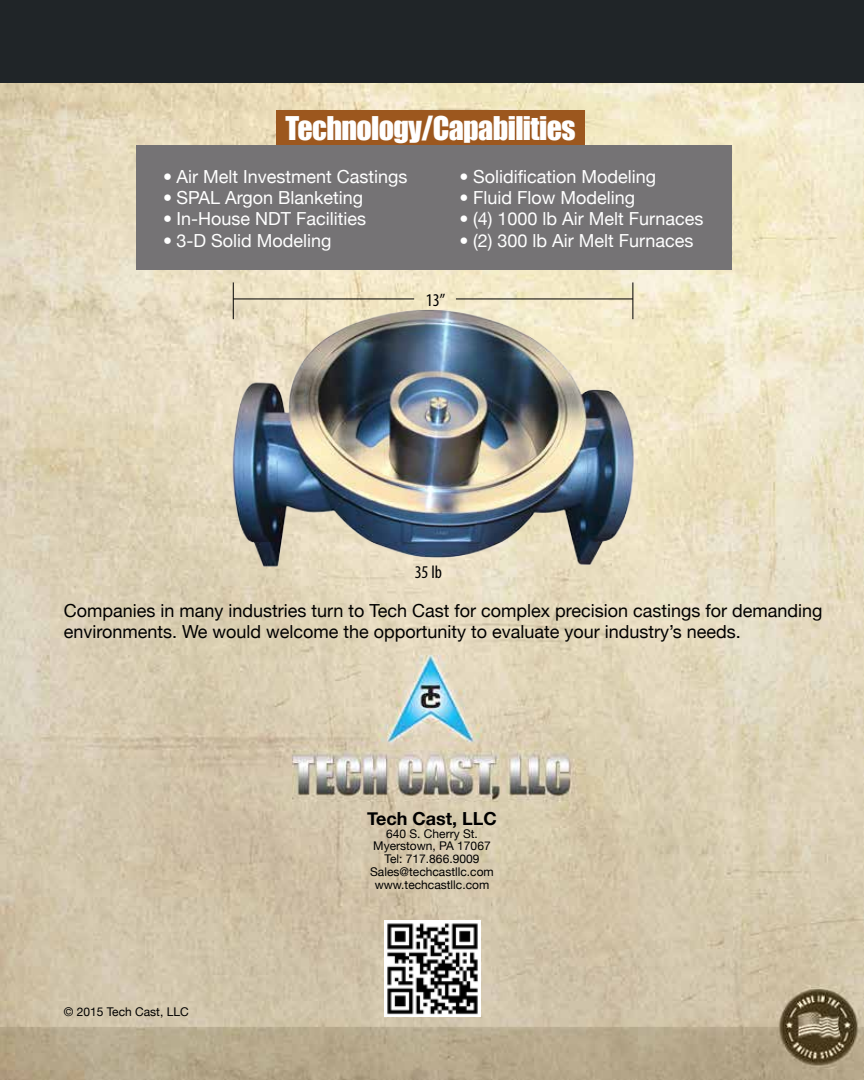
<style>
.page{position:relative;width:864px;height:1080px;background:#fff}
.page>*{position:absolute;margin:0;border:0;box-sizing:border-box;transform-origin:0 0}
.t1{font:30px "Impact";letter-spacing:-.02em;color:#fff}
.t2{font:18px "Helvetica Neue";color:#fff}
.t3{font:18px/21.3px "Helvetica Neue";color:#000}
.t4{font:700 18px "Helvetica Neue";color:#000}
.t5{font:condensed 18px "Myriad Pro";color:#000}
.t6{font:12px/12.8px "Helvetica Neue";color:#000;text-align:center}
</style>
<div class="page">
<img style="left:0;top:83px;width:864px;height:997px">
<div style="left:136px;top:145px;width:595px;height:125px;background:#757375"></div>
<div style="left:0;top:0;width:864px;height:83px;background:#202528"></div>
<img style="left:201px;top:283px;width:489px;height:367px">
<img style="left:384px;top:920px;width:96px;height:96px">
<hr style="left:233px;top:299px;width:181px;height:1px;background:#000">
<hr style="left:233px;top:282px;width:1px;height:37px;background:#000">
<hr style="left:633px;top:282px;width:1px;height:37px;background:#000">
<hr style="left:456px;top:299px;width:177px;height:1px;background:#000">
<div style="left:277px;top:111px;width:308px;height:34px;background:#9c571e"></div>
<h1 class="t1" style="left:285px;top:105px;width:292px">Technology/Capabilities</h1>
<p class="t2" style="left:163px;top:161px;width:246px">• Air Melt Investment Castings</p>
<p class="t2" style="left:163px;top:182px;width:202px">• SPAL Argon Blanketing</p>
<p class="t2" style="left:163px;top:204px;width:205px">• In-House NDT Facilities</p>
<p class="t2" style="left:163px;top:225px;width:170px">• 3-D Solid Modeling</p>
<p class="t2" style="left:460px;top:161px;width:198px">• Solidification Modeling</p>
<p class="t2" style="left:460px;top:182px;width:177px">• Fluid Flow Modeling</p>
<p class="t2" style="left:460px;top:204px;width:245px">• (4) 1000 lb Air Melt Furnaces</p>
<p class="t2" style="left:460px;top:225px;width:235px">• (2) 300 lb Air Melt Furnaces</p>
<p class="t5" style="left:426px;top:289px;width:21px">13”</p>
<p class="t5" style="left:415px;top:561px;width:29px">35 lb</p>
<p class="t3" style="left:64px;top:598px;width:760px">Companies in many industries turn to Tech Cast for complex precision castings for demanding environments. We would welcome the opportunity to evaluate your industry’s needs.</p>
<p class="t6" style="left:64px;top:1005px;width:126px">© 2015 Tech Cast, LLC</p>
<p class="t4" style="left:367px;top:802px;width:131px">Tech Cast, LLC</p>
<p class="t6" style="left:370px;top:826px;width:125px">640 S. Cherry St.<br>Myerstown, PA 17067<br>Tel: 717.866.9009<br>Sales@techcastllc.com www.techcastllc.com</p>
</div>
